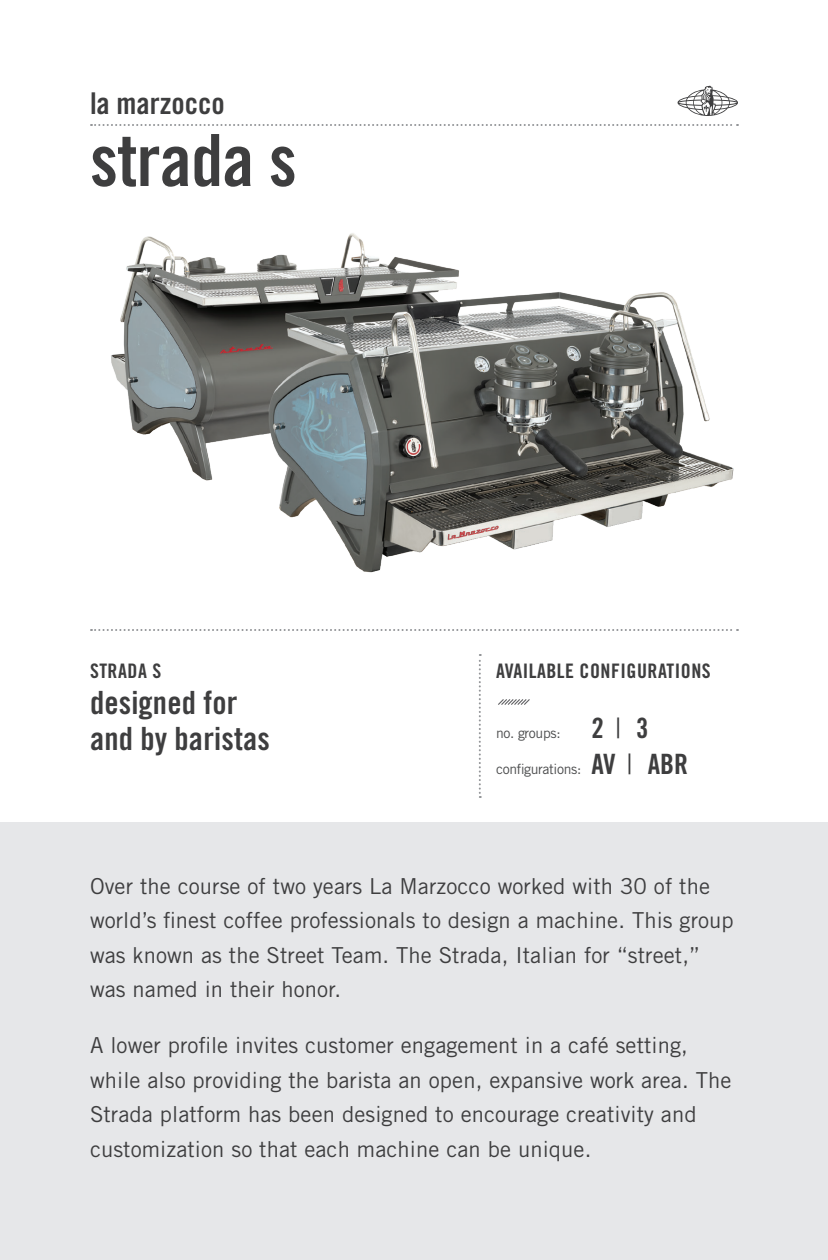
<style>
.page{position:relative;width:828px;height:1260px;background:#fff}
.page>*{position:absolute;margin:0;border:0;box-sizing:border-box;transform-origin:0 0}
.t1{font:72px "Trade Gothic LT Std Bd Cn 20";letter-spacing:-.01em;color:#3e3e3f}
.t2{font:32px/36px "Trade Gothic LT Std Bd Cn 20";letter-spacing:.005em;color:#3e3e3f}
.t3{font:30px "Trade Gothic LT Std Bd Cn 20";color:#3e3e3f}
.t4{font:28px "Trade Gothic LT Std Bd Cn 20";color:#3e3e3f}
.t5{font:22px/34.4px "Trade Gothic LT Std";letter-spacing:.005em;color:#3e3e3f}
.t6{font:20px "Trade Gothic LT Std Bd Cn 20";letter-spacing:.025em;color:#3e3e3f}
.t7{font:14px "Trade Gothic LT Std";letter-spacing:-.025em;color:#4b4c4d}
.s1{font-family:"Trade Gothic LT Std"}
</style>
<div class="page">
<div style="left:0;top:822px;width:828px;height:438px;background:#e6e7e9"></div>
<svg style="left:91px;top:629px;width:647px;height:2px"></svg>
<svg style="left:91px;top:124px;width:647px;height:2px"></svg>
<svg style="left:479px;top:654px;width:2px;height:144px"></svg>
<svg style="left:498px;top:699px;width:32px;height:6px"></svg>
<svg style="left:678px;top:86px;width:60px;height:30px"></svg>
<img style="left:111px;top:233px;width:623px;height:340px">
<p class="t3" style="left:90px;top:85px;width:136px">la marzocco</p>
<p class="t1" style="left:90px;top:117px;width:208px">strada s</p>
<p class="t6" style="left:90px;top:659px;width:73px">STRADA S</p>
<p class="t6" style="left:496px;top:659px;width:216px">AVAILABLE CONFIGURATIONS</p>
<p class="t2" style="left:90px;top:684px;width:181px">designed for and by baristas</p>
<p class="t7" style="left:496px;top:725px;width:66px">no. groups:</p>
<p class="t7" style="left:496px;top:761px;width:87px">configurations:</p>
<p class="t4" style="left:592px;top:711px;width:59px">2 <span class="s1">|</span> 3</p>
<p class="t4" style="left:592px;top:747px;width:98px">AV <span class="s1">|</span> ABR</p>
<p class="t5" style="left:90px;top:869px;width:645px">Over the course of two years La Marzocco worked with 30 of the world’s finest coffee professionals to design a machine. This group was known as the Street Team. The Strada, Italian for “street,” was named in their honor.</p>
<p class="t5" style="left:90px;top:1028px;width:643px">A lower profile invites customer engagement in a café setting, while also providing the barista an open, expansive work area. The Strada platform has been designed to encourage creativity and customization so that each machine can be unique.</p>
</div>
